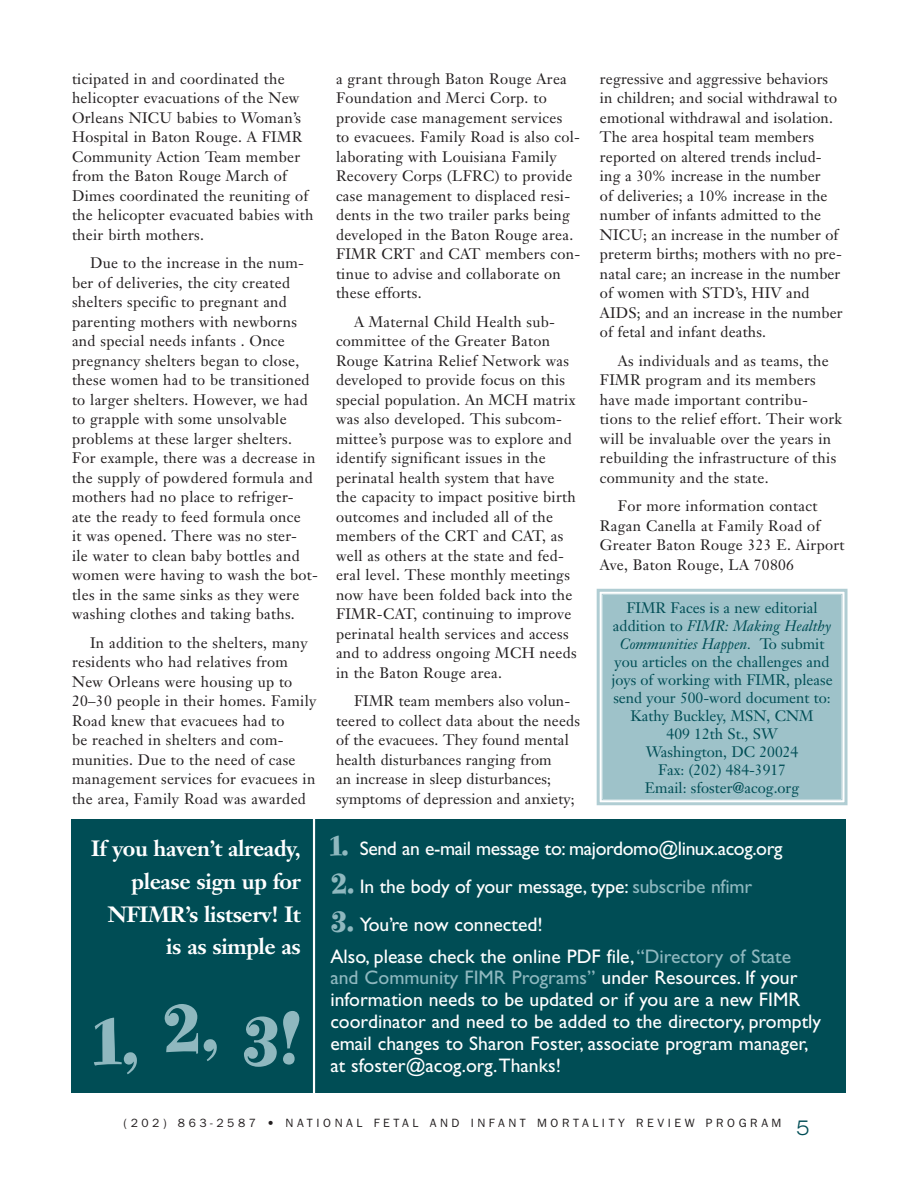
<style>
.page{position:relative;width:918px;height:1188px;background:#fff}
.page>*{position:absolute;margin:0;border:0;box-sizing:border-box;transform-origin:0 0}
.t1{font:87.3px "Spumoni LP";color:#8fb8bf}
.t2{font:700 21.75px/32.7px "Janson Text";letter-spacing:-.02em;color:#fff;text-align:right}
.t3{font:19.65px/21.8px "Gill Sans";color:#fff}
.t4{font:19.65px "Gill Sans";letter-spacing:-.02em;color:#fff}
.t5{font:15px/19.5px "Janson Text";letter-spacing:.02em;color:#231f20}
.t6{font:15px/18px "Janson Text";color:#004d55;text-align:center}
.t7{font:12px "Franklin Gothic";letter-spacing:.3em;color:#231f20}
.s1{font-style:italic}
.s2{font-family:"Spumoni LP";font-size:37.05px;color:#8fb8bf}
.s3{color:#8fb8bf}
.s4{font-family:"Sans Light Extended DTC";font-size:22.5px;color:#004d55}
</style>
<div class="page">
<div style="left:71px;top:819px;width:775px;height:274px;background:#004d55"></div>
<hr style="left:313px;top:815px;width:2px;height:292px;background:#fff">
<svg style="left:596px;top:588px;width:252px;height:218px;background:#a3c5cb"></svg>
<div style="left:602px;top:594px;width:241px;height:206px;border:1px solid #b0cdd3"></div>
<p class="t5" style="left:72px;top:69px;width:243px">ticipated in and coordinated the helicopter evacuations of the New<br>Orleans NICU babies to Woman’s<br>Hospital in Baton Rouge. A FIMR<br>Community Action Team member from the Baton Rouge March of<br>Dimes coordinated the reuniting of the helicopter evacuated babies with their birth mothers.</p>
<p class="t5" style="left:72px;top:253px;width:247px;text-indent:18px">Due to the increase in the num&shy;ber of deliveries, the city created shelters specific to pregnant and parenting mothers with newborns and special needs infants . Once pregnancy shelters began to close, these women had to be transitioned to larger shelters. However, we had to grapple with some unsolvable problems at these larger shelters.<br>For example, there was a decrease in the supply of powdered formula and mothers had no place to refriger-<br>ate the ready to feed formula once<br>it was opened. There was no ster-<br>ile water to clean baby bottles and women were having to wash the bot&shy;tles in the same sinks as they were washing clothes and taking baths.</p>
<p class="t5" style="left:72px;top:633px;width:246px;text-indent:18px">In addition to the shelters, many residents who had relatives from<br>New Orleans were housing up to<br>20–30 people in their homes. Family<br>Road knew that evacuees had to<br>be reached in shelters and com&shy;munities. Due to the need of case management services for evacuees in the area, Family Road was awarded</p>
<h2 class="t2" style="left:91px;top:832px;width:211px">If you haven’t already, please sign up for<br>NFIMR’s listserv! It is as simple as</h2>
<h1 class="t1" style="left:94px;top:995px;width:208px">1, 2, 3!</h1>
<p class="t5" style="left:336px;top:69px;width:246px">a grant through Baton Rouge Area<br>Foundation and Merci Corp. to provide case management services<br>to evacuees. Family Road is also col&shy;laborating with Louisiana Family<br>Recovery Corps (LFRC) to provide case management to displaced resi&shy;dents in the two trailer parks being developed in the Baton Rouge area.<br>FIMR CRT and CAT members con&shy;tinue to advise and collaborate on these efforts.</p>
<p class="t5" style="left:336px;top:312px;width:242px;text-indent:18px">A Maternal Child Health sub&shy;committee of the Greater Baton<br>Rouge Katrina Relief Network was developed to provide focus on this special population. An MCH matrix was also developed. This subcom&shy;mittee’s purpose was to explore and identify significant issues in the perinatal health system that have the capacity to impact positive birth outcomes and included all of the members of the CRT and CAT, as well as others at the state and fed&shy;eral level. These monthly meetings now have been folded back into the<br>FIMR-CAT, continuing to improve perinatal health services and access and to address ongoing MCH needs in the Baton Rouge area.</p>
<p class="t5" style="left:336px;top:691px;width:245px;text-indent:18px">FIMR team members also volun&shy;teered to collect data about the needs of the evacuees. They found mental health disturbances ranging from<br>an increase in sleep disturbances; symptoms of depression and anxiety;</p>
<p class="t5" style="left:600px;top:69px;width:244px">regressive and aggressive behaviors in children; and social withdrawal to emotional withdrawal and isolation.<br>The area hospital team members reported on altered trends includ&shy;ing a 30% increase in the number<br>of deliveries; a 10% increase in the number of infants admitted to the NICU; an increase in the number of preterm births; mothers with no pre&shy;natal care; an increase in the number of women with STD’s, HIV and AIDS; and an increase in the number of fetal and infant deaths.</p>
<p class="t5" style="left:600px;top:351px;width:244px;text-indent:18px">As individuals and as teams, the<br>FIMR program and its members have made important contribu&shy;tions to the relief effort. Their work will be invaluable over the years in rebuilding the infrastructure of this community and the state.</p>
<p class="t5" style="left:600px;top:496px;width:246px;text-indent:18px">For more information contact<br>Ragan Canella at Family Road of<br>Greater Baton Rouge 323 E. Airport<br>Ave, Baton Rouge, LA 70806</p>
<p class="t6" style="left:612px;top:599px;width:223px">FIMR Faces is a new editorial addition to <span class="s1">FIMR: Making Healthy<br>Communities Happen.</span> To submit you articles on the challenges and joys of working with FIMR, please send your 500-word document to:<br>Kathy Buckley, MSN, CNM<br>409 12th St., SW<br>Washington, DC 20024<br>Fax: (202) 484-3917<br>Email: sfoster@acog.org</p>
<h3 class="t4" style="left:330px;top:837px;width:454px"><span class="s2">1.</span> Send an e-mail message to: majordomo@linux.acog.org</h3>
<h3 class="t3" style="left:330px;top:875px;width:423px"><span class="s2">2.</span> In the body of your message, type: <span class="s3">subscribe nfimr</span></h3>
<h3 class="t3" style="left:330px;top:909px;width:462px;line-height:31.7px"><span class="s2">3.</span> You’re now connected!<br>Also, please check the online PDF file, <span class="s3">“Directory of State</span></h3>
<p class="t3" style="left:330px;top:967px;width:492px"><span class="s3">and Community FIMR Programs”</span> under Resources. If your information needs to be updated or if you are a new FIMR coordinator and need to be added to the directory, promptly email changes to Sharon Foster, associate program manager, at sfoster@acog.org. Thanks!</p>
<p class="t7" style="left:124px;top:1116px;width:688px">(202) 863-2587 • NATIONAL FETAL AND INFANT MORTALITY REVIEW PROGRAM <span class="s4">5</span></p>
</div>
